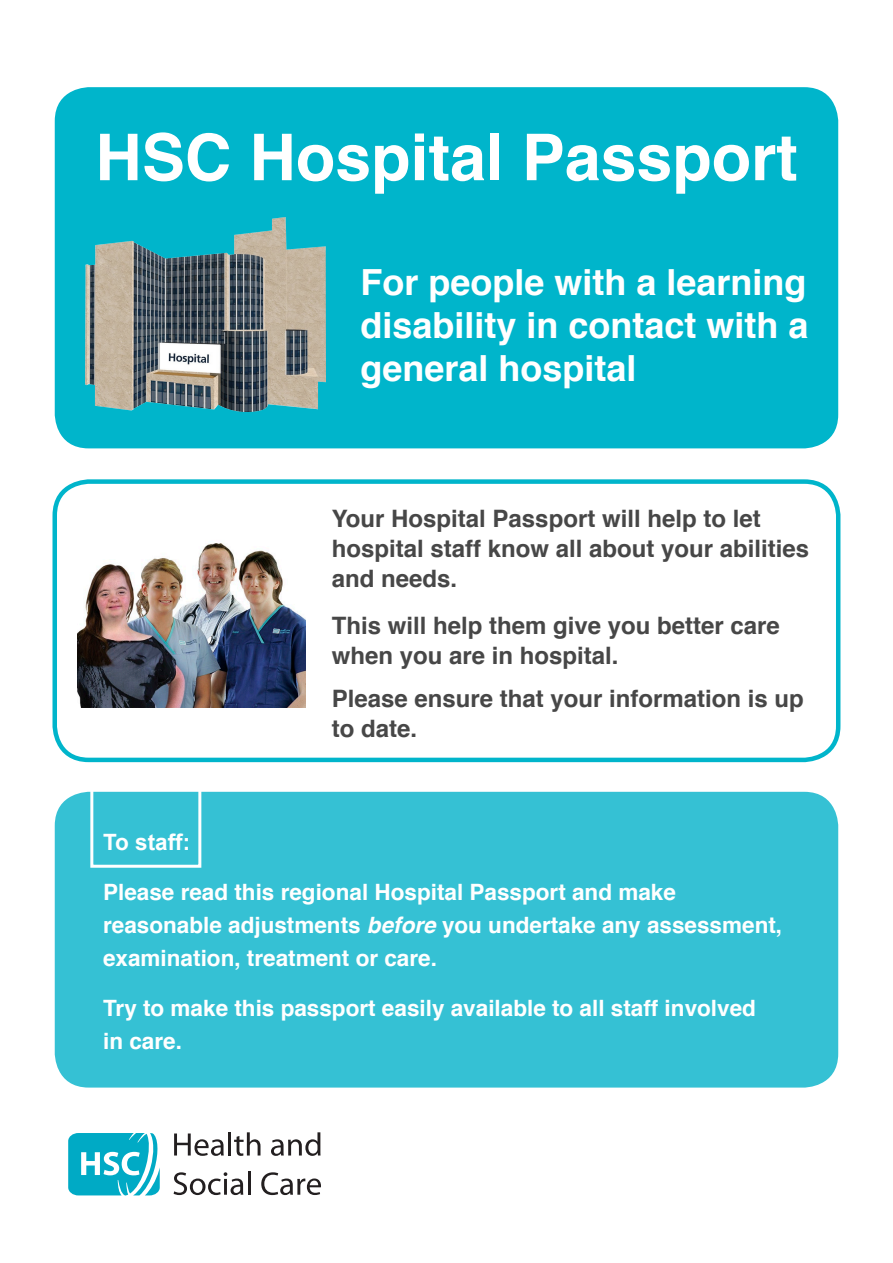
<style>
.page{position:relative;width:893px;height:1263px;background:#fff}
.page>*{position:absolute;margin:0;border:0;box-sizing:border-box;transform-origin:0 0}
.t1{font:700 64.5px "Helvetica";color:#fff}
.t2{font:700 36px/43.2px "Helvetica";color:#fff;text-align:justify}
.t3{font:700 24px/30px "Helvetica";color:#474747}
.t4{font:700 22.5px/33px "Helvetica";color:#fff}
.t5{font:700 22.5px "Arial";color:#fff}
.s1{font-style:italic}
</style>
<div class="page">
<div style="left:55px;top:87px;width:783px;height:361px;background:#00b5cb;border-radius:34px"></div>
<div style="left:53px;top:479px;width:787px;height:283px;border:4px solid #00b5cb;border-radius:34px"></div>
<div style="left:55px;top:792px;width:783px;height:295px;background:#35c1d4;border-radius:34px"></div>
<div style="left:90px;top:787px;width:111px;height:81px;border:3px solid #fff"></div>
<svg style="left:174px;top:1133px;width:50px;height:23px"></svg>
<hr style="left:228px;top:1132px;width:3px;height:23px;background:#231f20">
<svg style="left:234px;top:1132px;width:26px;height:24px"></svg>
<svg style="left:271px;top:1132px;width:50px;height:24px"></svg>
<svg style="left:174px;top:1172px;width:69px;height:23px"></svg>
<hr style="left:248px;top:1171px;width:3px;height:24px;background:#231f20">
<svg style="left:261px;top:1172px;width:60px;height:23px"></svg>
<svg style="left:68px;top:1133px;width:92px;height:63px"></svg>
<img style="left:77px;top:543px;width:228px;height:164px">
<img style="left:86px;top:218px;width:239px;height:194px">
<p class="t1" style="left:95px;top:105px;width:704px">HSC Hospital Passport</p>
<p class="t2" style="left:360px;top:261px;width:450px">For people with a learning disability in contact with a general hospital</p>
<p class="t3" style="left:332px;top:504px;width:479px">Your Hospital Passport will help to let hospital staff know all about your abilities and needs.</p>
<p class="t3" style="left:332px;top:611px;width:450px">This will help them give you better care when you are in hospital.</p>
<p class="t3" style="left:332px;top:684px;width:474px">Please ensure that your information is up to date.</p>
<p class="t5" style="left:103px;top:827px;width:89px">To staff:</p>
<p class="t4" style="left:103px;top:876px;width:680px">Please read this regional Hospital Passport and make reasonable adjustments <span class="s1">before</span> you undertake any assessment, examination, treatment or care.</p>
<p class="t4" style="left:103px;top:992px;width:654px">Try to make this passport easily available to all staff involved in care.</p>
</div>
